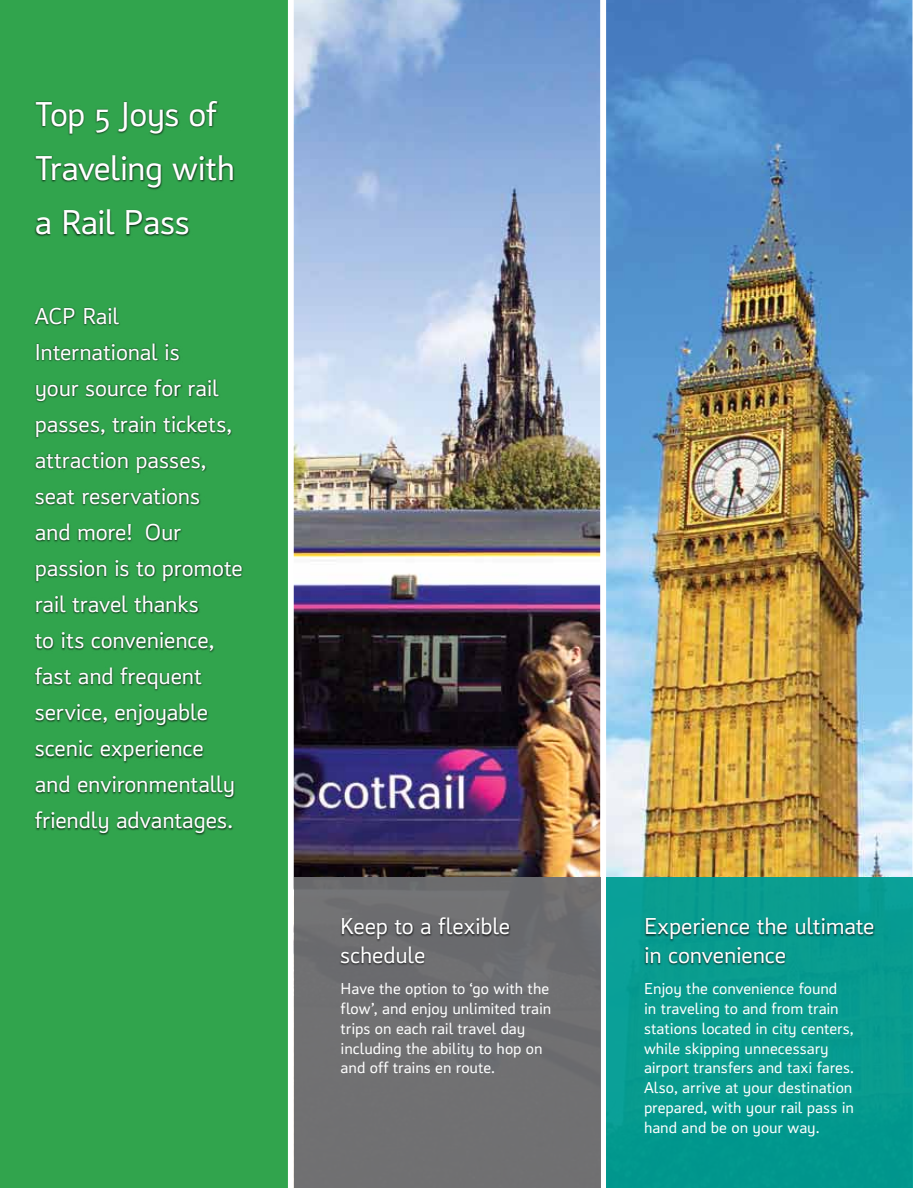
<style>
.page{position:relative;width:918px;height:1188px;background:#fff}
.page>*{position:absolute;margin:0;border:0;box-sizing:border-box;transform-origin:0 0}
.t1{font:36px/54px "Insider";letter-spacing:-.02em;color:#fff}
.t2{font:24px/36px "Insider";letter-spacing:-.01em;color:#fff}
.t3{font:16.5px/19.8px "Insider";letter-spacing:-.005em;color:#fff}
</style>
<div class="page">
<img style="left:293px;top:0;width:308px;height:1188px">
<img style="left:606px;top:0;width:307px;height:877px">
<div style="left:294px;top:877px;width:306px;height:311px;background:#6d6e71"></div>
<div style="left:606px;top:877px;width:307px;height:311px;background:#089b8f"></div>
<div style="left:643px;top:917px;width:232px;height:49px;background:#000;opacity:.75"></div>
<div style="left:339px;top:917px;width:172px;height:49px;background:#000;opacity:.75"></div>
<div style="left:0;top:0;width:288px;height:1188px;background:#31a44d"></div>
<div style="left:34px;top:100px;width:200px;height:137px;background:#000;opacity:.75"></div>
<div style="left:33px;top:307px;width:210px;height:528px;background:#000;opacity:.75"></div>
<h1 class="t1" style="left:35px;top:87px;width:202px">Top 5 Joys of<br>Traveling with a Rail Pass</h1>
<p class="t2" style="left:35px;top:298px;width:210px">ACP Rail<br>International is<br>your source for rail passes, train tickets, attraction passes, seat reservations<br>and more! Our passion is to promote rail travel thanks<br>to its convenience, fast and frequent service, enjoyable scenic experience and environmentally friendly advantages.</p>
<h2 class="t2" style="left:340px;top:912px;width:172px;line-height:28.8px">Keep to a flexible schedule</h2>
<h2 class="t2" style="left:644px;top:912px;width:232px;line-height:28.8px">Experience the ultimate in convenience</h2>
<p class="t3" style="left:341px;top:979px;width:212px">Have the option to ‘go with the flow’, and enjoy unlimited train trips on each rail travel day including the ability to hop on and off trains en route.</p>
<p class="t3" style="left:644px;top:979px;width:212px">Enjoy the convenience found<br>in traveling to and from train stations located in city centers, while skipping unnecessary airport transfers and taxi fares.<br>Also, arrive at your destination prepared, with your rail pass in hand and be on your way.</p>
</div>
